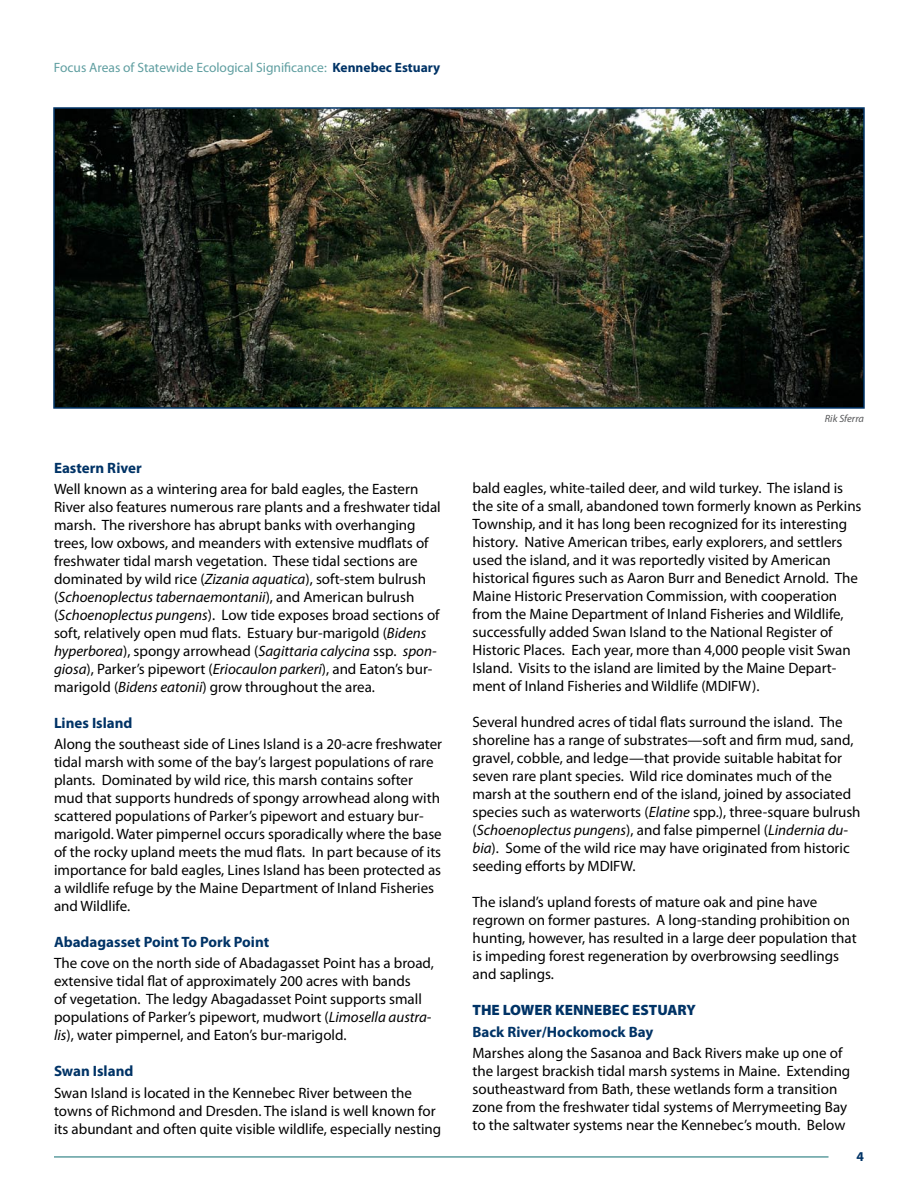
<style>
.page{position:relative;width:918px;height:1188px;background:#fff}
.page>*{position:absolute;margin:0;border:0;box-sizing:border-box;transform-origin:0 0}
.t1{font:15px/18px "Myriad Pro";color:#000}
.t2{font:700 15px "Myriad Pro";color:#036}
.t3{font:900 15px "Myriad Pro";color:#036}
.t4{font:13.5px "Myriad Pro";color:#5f9ea0}
.t5{font:italic 10.5px "Myriad Pro";color:#58595b}
.s1{font-weight:700;color:#036}
.s2{font-style:italic}
</style>
<div class="page">
<hr style="left:54px;top:1156px;width:775px;height:2px;background:#5f9ea0">
<img style="left:56px;top:110px;width:806px;height:296px">
<div style="left:53px;top:107px;width:812px;height:302px;border:2px solid #036"></div>
<p class="t4" style="left:54px;top:59px;width:388px">Focus Areas of Statewide Ecological Significance: <span class="s1">Kennebec Estuary</span></p>
<p class="t2" style="left:54px;top:458px;width:89px">Eastern River</p>
<p class="t1" style="left:54px;top:480px;width:388px">Well known as a wintering area for bald eagles, the Eastern River also features numerous rare plants and a freshwater tidal marsh. The rivershore has abrupt banks with overhanging trees, low oxbows, and meanders with extensive mudflats of freshwater tidal marsh vegetation. These tidal sections are dominated by wild rice (<span class="s2">Zizania aquatica</span>), soft-stem bulrush (<span class="s2">Schoenoplectus tabernaemontanii</span>), and American bulrush (<span class="s2">Schoenoplectus pungens</span>). Low tide exposes broad sections of soft, relatively open mud flats. Estuary bur-marigold (<span class="s2">Bidens hyperborea</span>), spongy arrowhead (<span class="s2">Sagittaria calycina</span> ssp. <span class="s2">spon&shy;giosa</span>), Parker’s pipewort (<span class="s2">Eriocaulon parkeri</span>), and Eaton’s bur&shy;marigold (<span class="s2">Bidens eatonii</span>) grow throughout the area.</p>
<p class="t2" style="left:54px;top:713px;width:80px">Lines Island</p>
<p class="t1" style="left:54px;top:735px;width:390px">Along the southeast side of Lines Island is a 20-acre freshwater tidal marsh with some of the bay’s largest populations of rare plants. Dominated by wild rice, this marsh contains softer mud that supports hundreds of spongy arrowhead along with scattered populations of Parker’s pipewort and estuary bur&shy;marigold. Water pimpernel occurs sporadically where the base of the rocky upland meets the mud flats. In part because of its importance for bald eagles, Lines Island has been protected as a wildlife refuge by the Maine Department of Inland Fisheries and Wildlife.</p>
<p class="t2" style="left:54px;top:932px;width:217px">Abadagasset Point To Pork Point</p>
<p class="t1" style="left:54px;top:954px;width:382px">The cove on the north side of Abadagasset Point has a broad, extensive tidal flat of approximately 200 acres with bands<br>of vegetation. The ledgy Abagadasset Point supports small populations of Parker’s pipewort, mudwort (<span class="s2">Limosella austra&shy;lis</span>), water pimpernel, and Eaton’s bur-marigold.</p>
<p class="t2" style="left:54px;top:1062px;width:81px">Swan Island</p>
<p class="t1" style="left:54px;top:1083px;width:389px">Swan Island is located in the Kennebec River between the towns of Richmond and Dresden. The island is well known for its abundant and often quite visible wildlife, especially nesting</p>
<p class="t5" style="left:825px;top:412px;width:41px">Rik Sferra</p>
<p class="t1" style="left:472px;top:479px;width:391px">bald eagles, white-tailed deer, and wild turkey. The island is the site of a small, abandoned town formerly known as Perkins Township, and it has long been recognized for its interesting history. Native American tribes, early explorers, and settlers used the island, and it was reportedly visited by American historical figures such as Aaron Burr and Benedict Arnold. The Maine Historic Preservation Commission, with cooperation from the Maine Department of Inland Fisheries and Wildlife, successfully added Swan Island to the National Register of Historic Places. Each year, more than 4,000 people visit Swan Island. Visits to the island are limited by the Maine Depart&shy;ment of Inland Fisheries and Wildlife (MDIFW).</p>
<p class="t1" style="left:472px;top:713px;width:390px">Several hundred acres of tidal flats surround the island. The shoreline has a range of substrates—soft and firm mud, sand, gravel, cobble, and ledge—that provide suitable habitat for seven rare plant species. Wild rice dominates much of the marsh at the southern end of the island, joined by associated species such as waterworts (<span class="s2">Elatine</span> spp.), three-square bulrush (<span class="s2">Schoenoplectus pungens</span>), and false pimpernel (<span class="s2">Lindernia du&shy;bia</span>). Some of the wild rice may have originated from historic seeding efforts by MDIFW.</p>
<p class="t1" style="left:472px;top:893px;width:386px">The island’s upland forests of mature oak and pine have regrown on former pastures. A long-standing prohibition on hunting, however, has resulted in a large deer population that is impeding forest regeneration by overbrowsing seedlings and saplings.</p>
<p class="t3" style="left:472px;top:1000px;width:225px">THE LOWER KENNEBEC ESTUARY</p>
<p class="t2" style="left:472px;top:1022px;width:182px">Back River/Hockomock Bay</p>
<p class="t1" style="left:472px;top:1044px;width:379px">Marshes along the Sasanoa and Back Rivers make up one of the largest brackish tidal marsh systems in Maine. Extending southeastward from Bath, these wetlands form a transition zone from the freshwater tidal systems of Merrymeeting Bay to the saltwater systems near the Kennebec’s mouth. Below</p>
</div>
